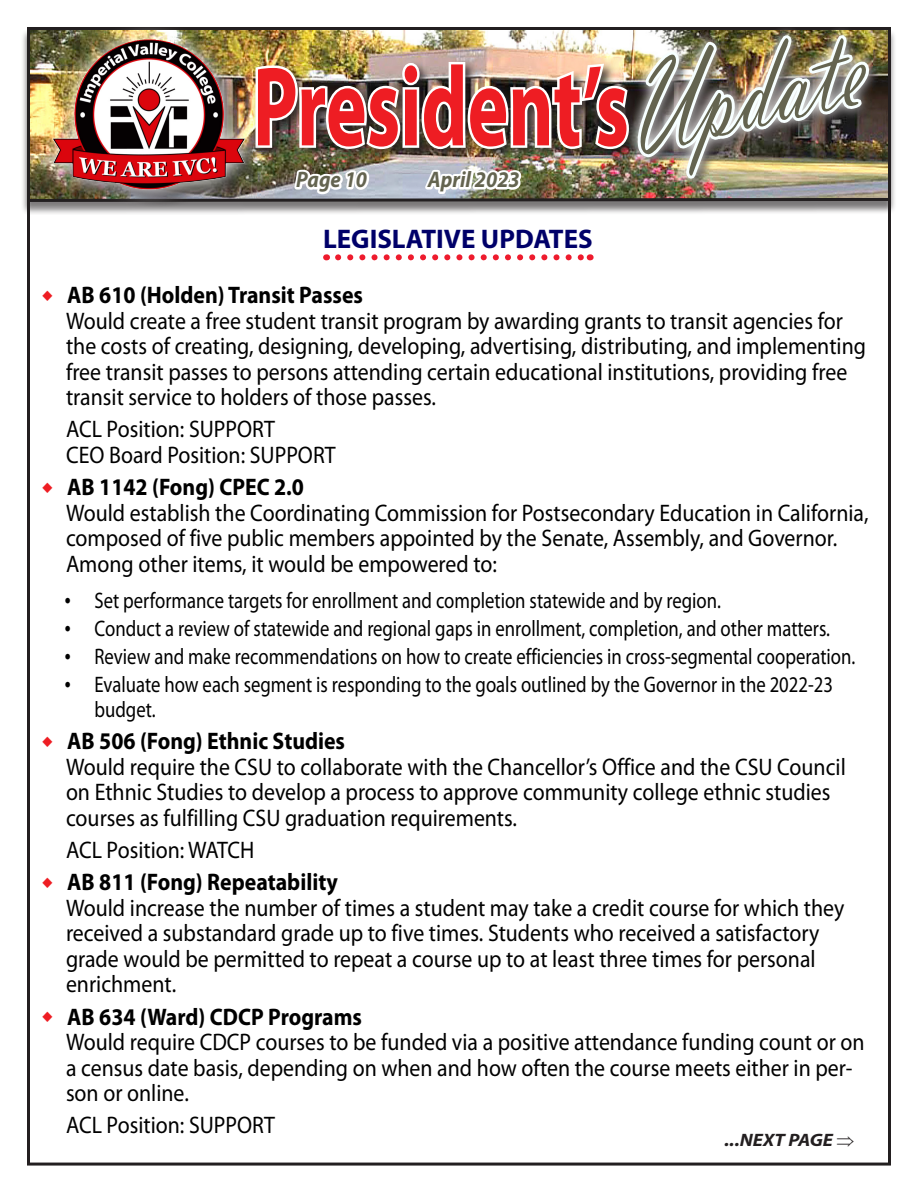
<style>
.page{position:relative;width:918px;height:1188px;background:#fff}
.page>*{position:absolute;margin:0;border:0;box-sizing:border-box;transform-origin:0 0}
.t1{font:136.65px "Vladimir Script";color:#646450;scale:.75 1}
.t2{font:700 114px "Myriad Pro";color:#ee1d23;scale:.68 1}
.t3{font:700 27px "Myriad Pro";color:#000069}
.t4{font:24px/25.5px "Myriad Pro";color:#000;scale:.91 1}
.t5{font:700 24px "Myriad Pro";color:#000;scale:.91 1}
.t6{font:22.5px/25.5px "Myriad Pro";color:#000;scale:.83 1}
.t7{font:italic 700 22.5px "Myriad Pro";color:#646450;scale:.92 1}
.t8{font:italic 700 18px "Myriad Pro";color:#231f20;scale:1.09 1}
.s1{font-family:"Times New Roman"}
</style>
<div class="page">
<svg style="left:338px;top:254px;width:246px;height:6px"></svg>
<div style="left:21px;top:28px;width:876px;height:187px;background:#231f20;opacity:.6"></div>
<svg style="left:25px;top:27px;width:867px;height:176px;background:#625d56"></svg>
<svg style="left:603px;top:27px;width:294px;height:174px;background:#736d64"></svg>
<img style="left:258px;top:27px;width:622px;height:171px">
<div style="left:55px;top:42px;width:207px;height:166px;background:#231f20;opacity:.75"></div>
<img style="left:33px;top:27px;width:225px;height:180px">
<img style="left:53px;top:40px;width:91px;height:109px">
<h1 class="t1" style="left:603px;top:37px;width:328px;rotate:-13deg">Update</h1>
<h2 class="t2" style="left:253px;top:33px;width:555px">President’s</h2>
<p class="t7" style="left:296px;top:165px;width:79px">Page 10</p>
<p class="t7" style="left:428px;top:165px;width:101px">April 2023</p>
<p class="t3" style="left:323px;top:222px;width:271px">LEGISLATIVE UPDATES</p>
<p class="t5" style="left:67px;top:279px;width:327px">AB 610 (Holden) Transit Passes</p>
<p class="t4" style="left:66px;top:307px;width:881px">Would create a free student transit program by awarding grants to transit agencies for the costs of creating, designing, developing, advertising, distributing, and implementing free transit passes to persons attending certain educational institutions, providing free transit service to holders of those passes.</p>
<p class="t4" style="left:66px;top:416px;width:298px">ACL Position: SUPPORT<br>CEO Board Position: SUPPORT</p>
<p class="t5" style="left:67px;top:471px;width:262px">AB 1142 (Fong) CPEC 2.0</p>
<p class="t4" style="left:66px;top:499px;width:884px">Would establish the Coordinating Commission for Postsecondary Education in California, composed of five public members appointed by the Senate, Assembly, and Governor.<br>Among other items, it would be empowered to:</p>
<p class="t6" style="left:64px;top:588px;width:793px"><span class="s1">•</span> Set performance targets for enrollment and completion statewide and by region.</p>
<p class="t6" style="left:64px;top:616px;width:924px"><span class="s1">•</span> Conduct a review of statewide and regional gaps in enrollment, completion, and other matters.</p>
<p class="t6" style="left:64px;top:643px;width:954px"><span class="s1">•</span> Review and make recommendations on how to create efficiencies in cross-segmental cooperation.</p>
<p class="t6" style="left:95px;top:671px;width:891px;text-indent:-30px"><span class="s1">•</span> Evaluate how each segment is responding to the goals outlined by the Governor in the 2022-23 budget.</p>
<p class="t5" style="left:67px;top:726px;width:307px">AB 506 (Fong) Ethnic Studies</p>
<p class="t4" style="left:66px;top:754px;width:858px">Would require the CSU to collaborate with the Chancellor’s Office and the CSU Council on Ethnic Studies to develop a process to approve community college ethnic studies courses as fulfilling CSU graduation requirements.</p>
<p class="t4" style="left:66px;top:837px;width:209px">ACL Position: WATCH</p>
<p class="t5" style="left:67px;top:867px;width:299px">AB 811 (Fong) Repeatability</p>
<p class="t4" style="left:66px;top:895px;width:857px">Would increase the number of times a student may take a credit course for which they received a substandard grade up to five times. Students who received a satisfactory grade would be permitted to repeat a course up to at least three times for personal enrichment.</p>
<p class="t5" style="left:67px;top:1001px;width:325px">AB 634 (Ward) CDCP Programs</p>
<p class="t4" style="left:66px;top:1029px;width:879px">Would require CDCP courses to be funded via a positive attendance funding count or on a census date basis, depending on when and how often the course meets either in per&shy;son or online.</p>
<p class="t4" style="left:66px;top:1112px;width:231px">ACL Position: SUPPORT</p>
<p class="t8" style="left:724px;top:1128px;width:121px">...NEXT PAGE ⇒</p>
</div>
